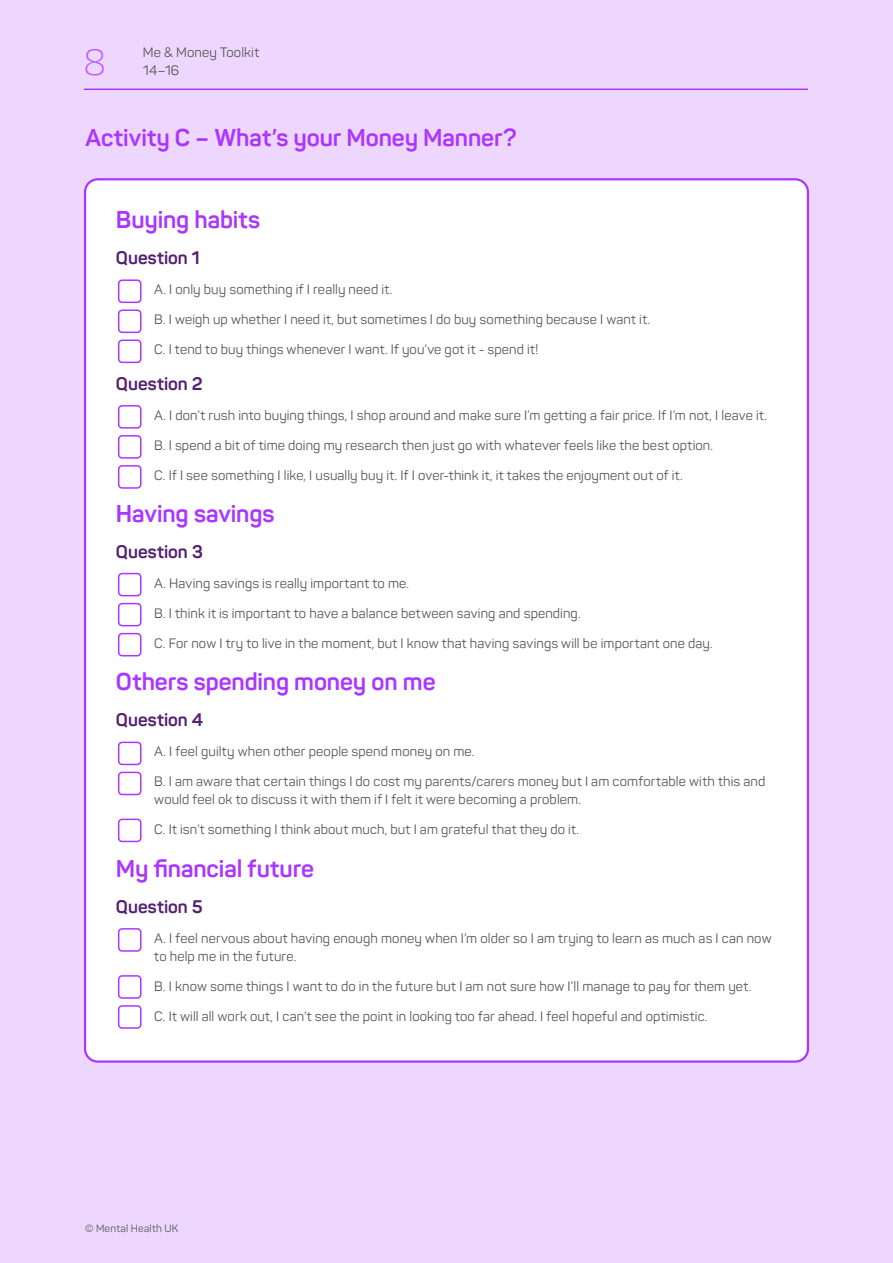
<style>
.page{position:relative;width:893px;height:1263px;background:#eed7ff}
.page>*{position:absolute;margin:0;border:0;box-sizing:border-box;transform-origin:0 0}
.t1{font:300 36px "Panton";color:#bc5eff}
.t2{font:700 24px "Panton";letter-spacing:-.005em;color:#ab36ff}
.t3{font:700 18px "Panton";letter-spacing:-.005em;color:#542072}
.t4{font:13.5px/18px "Panton";letter-spacing:.01em;color:#575756}
.t5{font:10.5px "Panton";letter-spacing:.02em;color:#575756}
</style>
<div class="page">
<hr style="left:84px;top:89px;width:724px;height:1px;background:#ab36ff">
<div style="left:85px;top:179px;width:723px;height:882px;background:#fff;border-radius:13px"></div>
<div style="left:118px;top:339px;width:24px;height:24px;border:2px solid #ab36ff;border-radius:4px"></div>
<div style="left:118px;top:465px;width:24px;height:24px;border:2px solid #ab36ff;border-radius:4px"></div>
<div style="left:118px;top:633px;width:24px;height:23px;border:2px solid #ab36ff;border-radius:4px"></div>
<div style="left:118px;top:1005px;width:24px;height:24px;border:2px solid #ab36ff;border-radius:4px"></div>
<div style="left:118px;top:819px;width:24px;height:23px;border:2px solid #ab36ff;border-radius:4px"></div>
<div style="left:118px;top:309px;width:24px;height:24px;border:2px solid #ab36ff;border-radius:4px"></div>
<div style="left:118px;top:435px;width:24px;height:24px;border:2px solid #ab36ff;border-radius:4px"></div>
<div style="left:118px;top:603px;width:24px;height:23px;border:2px solid #ab36ff;border-radius:4px"></div>
<div style="left:118px;top:975px;width:24px;height:24px;border:2px solid #ab36ff;border-radius:4px"></div>
<div style="left:118px;top:772px;width:24px;height:23px;border:2px solid #ab36ff;border-radius:4px"></div>
<div style="left:118px;top:279px;width:24px;height:24px;border:2px solid #ab36ff;border-radius:4px"></div>
<div style="left:118px;top:405px;width:24px;height:24px;border:2px solid #ab36ff;border-radius:4px"></div>
<div style="left:118px;top:573px;width:24px;height:23px;border:2px solid #ab36ff;border-radius:4px"></div>
<div style="left:118px;top:928px;width:24px;height:24px;border:2px solid #ab36ff;border-radius:4px"></div>
<div style="left:118px;top:742px;width:24px;height:23px;border:2px solid #ab36ff;border-radius:4px"></div>
<h1 class="t1" style="left:84px;top:40px;width:23px">8</h1>
<p class="t4" style="left:143px;top:43px;width:118px">Me &amp; Money Toolkit<br>14–16</p>
<h2 class="t2" style="left:85px;top:122px;width:433px">Activity C – What’s your Money Manner?</h2>
<h2 class="t2" style="left:116px;top:205px;width:146px">Buying habits</h2>
<h3 class="t3" style="left:116px;top:247px;width:85px">Question 1</h3>
<p class="t4" style="left:154px;top:281px;width:240px">A. I only buy something if I really need it.</p>
<p class="t4" style="left:154px;top:311px;width:497px">B. I weigh up whether I need it, but sometimes I do buy something because I want it.</p>
<p class="t4" style="left:154px;top:341px;width:386px">C. I tend to buy things whenever I want. If you’ve got it - spend it!</p>
<h3 class="t3" style="left:116px;top:373px;width:88px">Question 2</h3>
<p class="t4" style="left:154px;top:407px;width:614px">A. I don’t rush into buying things, I shop around and make sure I’m getting a fair price. If I’m not, I leave it.</p>
<p class="t4" style="left:154px;top:437px;width:560px">B. I spend a bit of time doing my research then just go with whatever feels like the best option.</p>
<p class="t4" style="left:154px;top:467px;width:530px">C. If I see something I like, I usually buy it. If I over-think it, it takes the enjoyment out of it.</p>
<h2 class="t2" style="left:116px;top:499px;width:160px">Having savings</h2>
<h3 class="t3" style="left:116px;top:541px;width:88px">Question 3</h3>
<p class="t4" style="left:154px;top:575px;width:256px">A. Having savings is really important to me.</p>
<p class="t4" style="left:154px;top:605px;width:428px">B. I think it is important to have a balance between saving and spending.</p>
<p class="t4" style="left:154px;top:635px;width:560px">C. For now I try to live in the moment, but I know that having savings will be important one day.</p>
<h2 class="t2" style="left:116px;top:667px;width:321px">Others spending money on me</h2>
<h3 class="t3" style="left:116px;top:709px;width:89px">Question 4</h3>
<p class="t4" style="left:154px;top:743px;width:322px">A. I feel guilty when other people spend money on me.</p>
<p class="t4" style="left:154px;top:773px;width:612px">B. I am aware that certain things I do cost my parents/carers money but I am comfortable with this and would feel ok to discuss it with them if I felt it were becoming a problem.</p>
<p class="t4" style="left:154px;top:821px;width:426px">C. It isn’t something I think about much, but I am grateful that they do it.</p>
<h2 class="t2" style="left:116px;top:853px;width:200px">My financial future</h2>
<h3 class="t3" style="left:116px;top:895px;width:88px">Question 5</h3>
<p class="t4" style="left:154px;top:929px;width:619px">A. I feel nervous about having enough money when I’m older so I am trying to learn as much as I can now to help me in the future.</p>
<p class="t4" style="left:154px;top:977px;width:598px">B. I know some things I want to do in the future but I am not sure how I’ll manage to pay for them yet.</p>
<p class="t4" style="left:154px;top:1007px;width:554px">C. It will all work out, I can’t see the point in looking too far ahead. I feel hopeful and optimistic.</p>
<p class="t5" style="left:85px;top:1221px;width:95px">© Mental Health UK</p>
</div>
